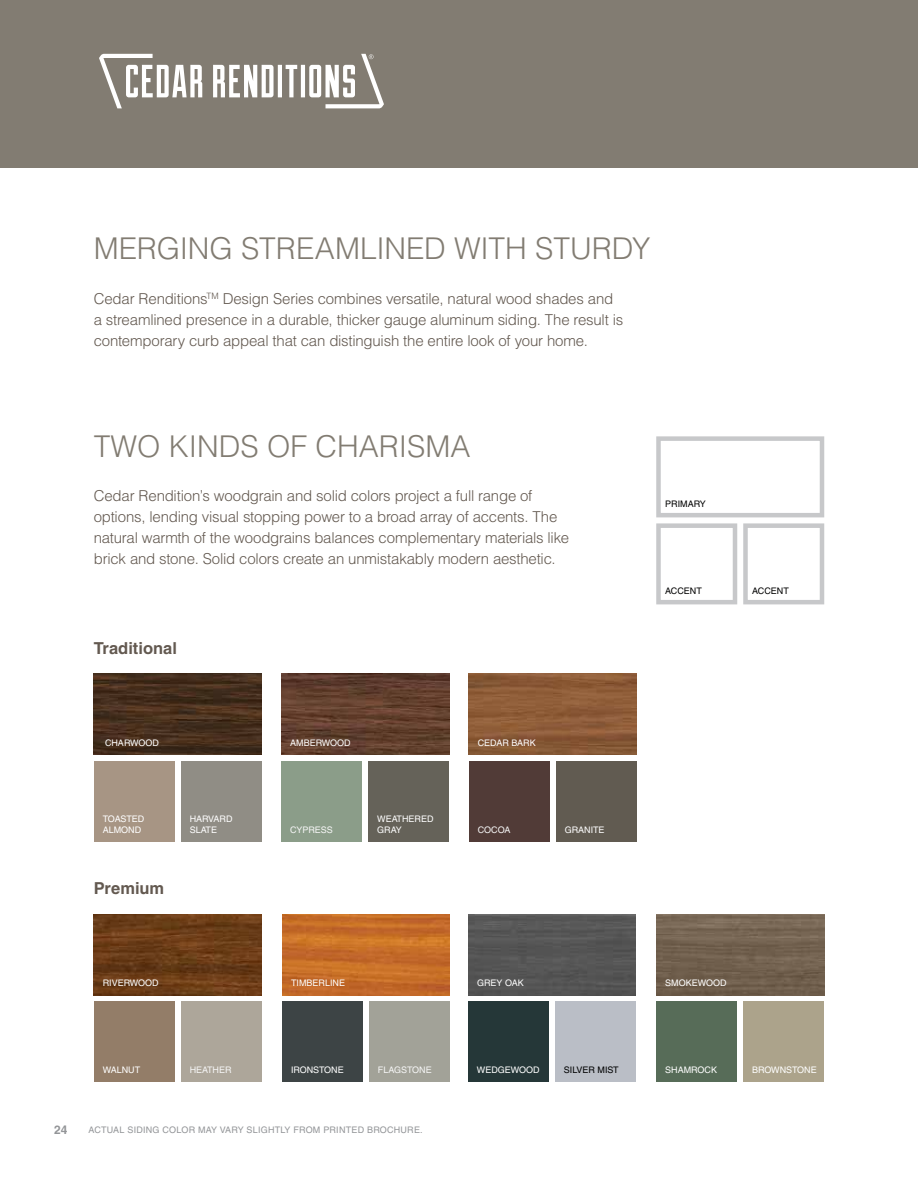
<style>
.page{position:relative;width:918px;height:1188px;background:#fff}
.page>*{position:absolute;margin:0;border:0;box-sizing:border-box;transform-origin:0 0}
.t1{font:300 30px "Helvetica LT Std";color:#827c72}
.t2{font:700 16.5px "Helvetica LT Std";color:#635950}
.t3{font:300 15px/21px "Helvetica LT Std";letter-spacing:-.015em;color:#635950}
.t4{font:700 12px "Helvetica LT Std";color:#939598}
.t5{font:9.75px "Helvetica LT Std";color:#fff}
.t6{font:9px/10.5px "Helvetica LT Std";color:#fff}
.t7{font:9px "Helvetica LT Std";letter-spacing:.025em;color:#939598}
.t8{font:9px "Helvetica LT Std";color:#f6f6f6}
.t9{font:9px "Helvetica LT Std";color:#000}
.t10{font:9px "Helvetica LT Std";color:#000101}
</style>
<div class="page">
<div style="left:94px;top:761px;width:81px;height:81px;background:#a79584"></div>
<div style="left:181px;top:761px;width:81px;height:81px;background:#908d85"></div>
<img style="left:94px;top:914px;width:168px;height:81px">
<div style="left:468px;top:914px;width:168px;height:81px;background:#555"></div>
<img style="left:94px;top:674px;width:168px;height:80px">
<div style="left:181px;top:1001px;width:81px;height:81px;background:#ada69a"></div>
<div style="left:555px;top:1001px;width:81px;height:81px;background:#babec6"></div>
<div style="left:94px;top:1001px;width:81px;height:81px;background:#937d68"></div>
<div style="left:468px;top:1001px;width:81px;height:81px;background:#253738"></div>
<div style="left:282px;top:1001px;width:81px;height:81px;background:#3d4445"></div>
<div style="left:656px;top:1001px;width:81px;height:81px;background:#576c58"></div>
<img style="left:282px;top:914px;width:168px;height:81px">
<img style="left:656px;top:914px;width:168px;height:81px">
<div style="left:369px;top:1001px;width:81px;height:81px;background:#a2a298"></div>
<div style="left:743px;top:1001px;width:81px;height:81px;background:#aca38b"></div>
<img style="left:281px;top:674px;width:168px;height:81px">
<div style="left:281px;top:761px;width:81px;height:81px;background:#8b9d89"></div>
<div style="left:368px;top:761px;width:81px;height:81px;background:#656259"></div>
<img style="left:469px;top:674px;width:168px;height:81px">
<div style="left:469px;top:761px;width:81px;height:81px;background:#513b37"></div>
<div style="left:556px;top:761px;width:81px;height:81px;background:#615b51"></div>
<div style="left:656px;top:436px;width:168px;height:81px;border:4px solid #c7c8ca"></div>
<div style="left:656px;top:523px;width:81px;height:81px;border:4px solid #c7c8ca"></div>
<div style="left:743px;top:523px;width:81px;height:81px;border:4px solid #c7c8ca"></div>
<div style="left:0;top:0;width:918px;height:167px;background:#827c72"></div>
<svg style="left:99px;top:54px;width:285px;height:54px"></svg>
<h1 class="t1" style="left:94px;top:230px;width:558px">MERGING STREAMLINED WITH STURDY</h1>
<p class="t3" style="left:94px;top:288px;width:531px">Cedar Renditions<sup>TM</sup> Design Series combines versatile, natural wood shades and a streamlined presence in a durable, thicker gauge aluminum siding. The result is contemporary curb appeal that can distinguish the entire look of your home.</p>
<h1 class="t1" style="left:94px;top:428px;width:378px">TWO KINDS OF CHARISMA</h1>
<p class="t3" style="left:94px;top:485px;width:477px">Cedar Rendition’s woodgrain and solid colors project a full range of options, lending visual stopping power to a broad array of accents. The natural warmth of the woodgrains balances complementary materials like brick and stone. Solid colors create an unmistakably modern aesthetic.</p>
<p class="t2" style="left:94px;top:638px;width:85px">Traditional</p>
<p class="t5" style="left:103px;top:737px;width:60px">CHARWOOD</p>
<p class="t6" style="left:105px;top:738px;width:56px">CHARWOOD</p>
<p class="t6" style="left:290px;top:738px;width:62px">AMBERWOOD</p>
<p class="t6" style="left:478px;top:738px;width:60px">CEDAR BARK</p>
<p class="t6" style="left:103px;top:814px;width:43px">TOASTED<br>ALMOND</p>
<p class="t6" style="left:190px;top:814px;width:44px">HARVARD<br>SLATE</p>
<p class="t2" style="left:94px;top:878px;width:72px">Premium</p>
<p class="t8" style="left:290px;top:825px;width:44px">CYPRESS</p>
<p class="t6" style="left:377px;top:813px;width:58px;line-height:11.2px">WEATHERED<br>GRAY</p>
<p class="t8" style="left:478px;top:825px;width:34px">COCOA</p>
<p class="t6" style="left:565px;top:825px;width:41px">GRANITE</p>
<p class="t9" style="left:665px;top:499px;width:42px">PRIMARY</p>
<p class="t9" style="left:665px;top:586px;width:38px">ACCENT</p>
<p class="t9" style="left:752px;top:586px;width:38px">ACCENT</p>
<p class="t6" style="left:103px;top:978px;width:58px">RIVERWOOD</p>
<p class="t6" style="left:477px;top:978px;width:48px">GREY OAK</p>
<p class="t6" style="left:291px;top:978px;width:56px">TIMBERLINE</p>
<p class="t6" style="left:665px;top:978px;width:63px">SMOKEWOOD</p>
<p class="t4" style="left:54px;top:1122px;width:15px">24</p>
<p class="t6" style="left:291px;top:1065px;width:54px">IRONSTONE</p>
<p class="t8" style="left:378px;top:1065px;width:55px">FLAGSTONE</p>
<p class="t6" style="left:665px;top:1065px;width:53px">SHAMROCK</p>
<p class="t6" style="left:752px;top:1065px;width:66px">BROWNSTONE</p>
<p class="t6" style="left:103px;top:1065px;width:39px">WALNUT</p>
<p class="t8" style="left:190px;top:1065px;width:43px">HEATHER</p>
<p class="t6" style="left:477px;top:1065px;width:64px">WEDGEWOOD</p>
<p class="t10" style="left:564px;top:1065px;width:56px">SILVER MIST</p>
<p class="t7" style="left:88px;top:1125px;width:336px">ACTUAL SIDING COLOR MAY VARY SLIGHTLY FROM PRINTED BROCHURE.</p>
</div>
